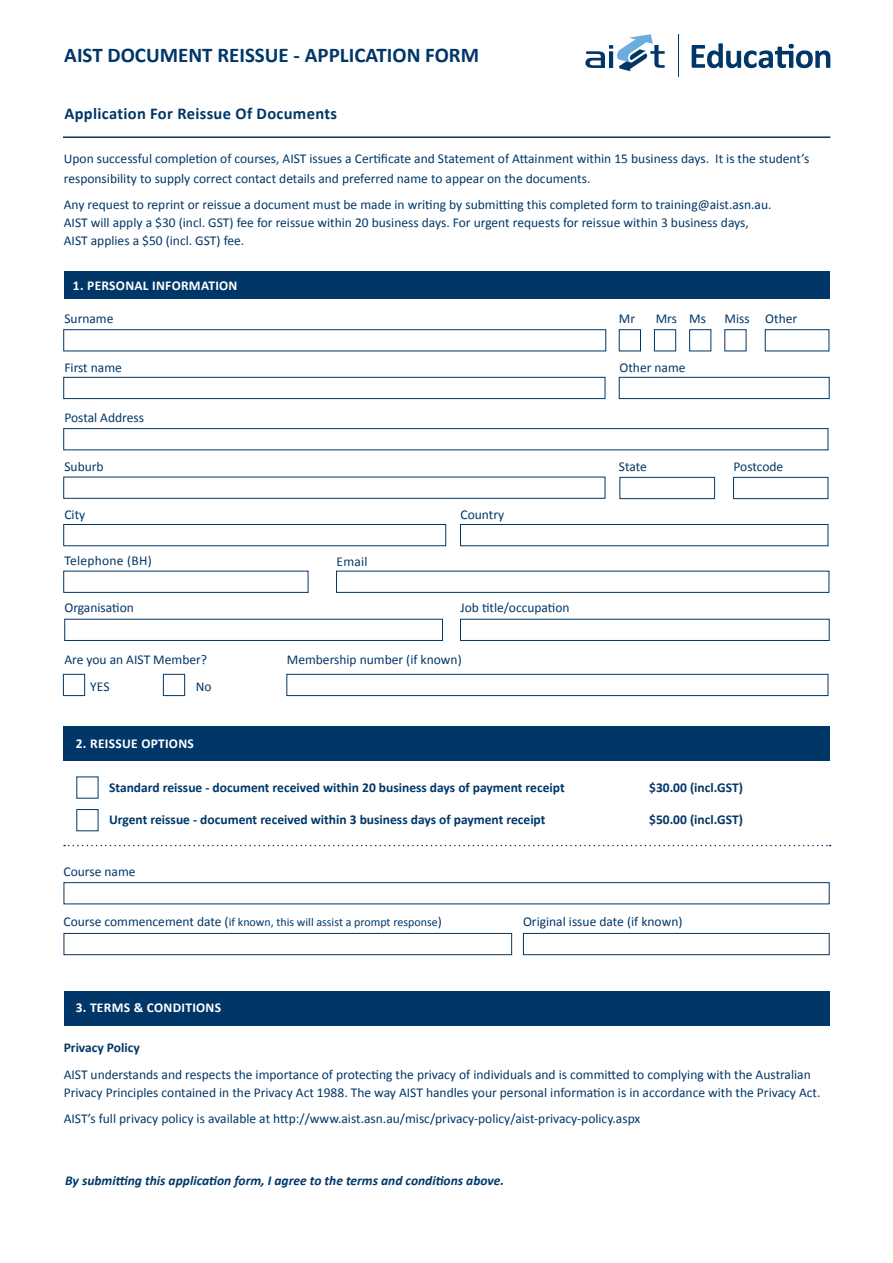
<style>
.page{position:relative;width:893px;height:1263px;background:#fff}
.page>*{position:absolute;margin:0;border:0;box-sizing:border-box;transform-origin:0 0}
.t1{font:700 21px "Calibri";color:#003768}
.t2{font:700 16.5px "Calibri";letter-spacing:.02em;color:#003768}
.t3{font:13.5px/18px "Calibri";color:#003768}
.t4{font:700 13.5px "Calibri";color:#003768}
.t5{font:italic 700 13.5px "Calibri";color:#003768}
.t6{font:700 13.5px "Calibri";letter-spacing:.02em;color:#fff}
.t7{font:13.5px "Calibri";letter-spacing:.02em;color:#003768}
.t8{font:12px "Calibri";color:#003768}
.s1{font-size:13.5px}
</style>
<div class="page">
<svg style="left:585px;top:34px;width:80px;height:37px"></svg>
<hr style="left:678px;top:34px;width:1px;height:42px;background:#003768">
<svg style="left:692px;top:43px;width:138px;height:25px"></svg>
<hr style="left:63px;top:136px;width:767px;height:2px;background:#003768">
<div style="left:64px;top:882px;width:766px;height:22px;border:1px solid #003768"></div>
<div style="left:64px;top:933px;width:448px;height:22px;border:1px solid #003768"></div>
<div style="left:523px;top:933px;width:307px;height:22px;border:1px solid #003768"></div>
<div style="left:64px;top:726px;width:766px;height:34px;background:#003768"></div>
<div style="left:64px;top:991px;width:765px;height:34px;background:#003768"></div>
<div style="left:64px;top:271px;width:765px;height:28px;background:#003768"></div>
<div style="left:63px;top:428px;width:765px;height:22px;border:1px solid #003768"></div>
<div style="left:63px;top:329px;width:543px;height:22px;border:1px solid #003768"></div>
<div style="left:654px;top:329px;width:22px;height:22px;border:1px solid #003768"></div>
<div style="left:619px;top:329px;width:22px;height:22px;border:1px solid #003768"></div>
<div style="left:619px;top:377px;width:211px;height:22px;border:1px solid #003768"></div>
<div style="left:336px;top:571px;width:493px;height:22px;border:1px solid #003768"></div>
<div style="left:64px;top:619px;width:379px;height:22px;border:1px solid #003768"></div>
<div style="left:460px;top:619px;width:370px;height:22px;border:1px solid #003768"></div>
<div style="left:689px;top:329px;width:22px;height:22px;border:1px solid #003768"></div>
<div style="left:63px;top:524px;width:383px;height:22px;border:1px solid #003768"></div>
<div style="left:733px;top:477px;width:95px;height:22px;border:1px solid #003768"></div>
<div style="left:63px;top:377px;width:542px;height:22px;border:1px solid #003768"></div>
<div style="left:63px;top:477px;width:542px;height:22px;border:1px solid #003768"></div>
<div style="left:460px;top:524px;width:368px;height:22px;border:1px solid #003768"></div>
<div style="left:63px;top:571px;width:245px;height:22px;border:1px solid #003768"></div>
<div style="left:765px;top:329px;width:64px;height:22px;border:1px solid #003768"></div>
<div style="left:619px;top:477px;width:96px;height:22px;border:1px solid #003768"></div>
<div style="left:63px;top:674px;width:22px;height:22px;border:1px solid #003768"></div>
<div style="left:163px;top:674px;width:22px;height:22px;border:1px solid #003768"></div>
<div style="left:286px;top:674px;width:542px;height:22px;border:1px solid #003768"></div>
<svg style="left:64px;top:845px;width:766px;height:1px"></svg>
<h1 class="t1" style="left:64px;top:42px;width:416px">AIST DOCUMENT REISSUE - APPLICATION FORM</h1>
<p class="t2" style="left:64px;top:103px;width:274px">Application For Reissue Of Documents</p>
<p class="t3" style="left:64px;top:149px;width:747px;line-height:19.5px">Upon successful completion of courses, AIST issues a Certificate and Statement of Attainment within 15 business days. It is the student’s responsibility to supply correct contact details and preferred name to appear on the documents.</p>
<p class="t3" style="left:64px;top:196px;width:709px">Any request to reprint or reissue a document must be made in writing by submitting this completed form to training@aist.asn.au.<br>AIST will apply a $30 (incl. GST) fee for reissue within 20 business days. For urgent requests for reissue within 3 business days,<br>AIST applies a $50 (incl. GST) fee.</p>
<p class="t6" style="left:73px;top:276px;width:166px">1. PERSONAL INFORMATION</p>
<p class="t3" style="left:64px;top:309px;width:51px">Surname</p>
<p class="t3" style="left:619px;top:309px;width:18px">Mr</p>
<p class="t3" style="left:656px;top:309px;width:52px">Mrs Ms</p>
<p class="t3" style="left:724px;top:309px;width:74px">Miss Other</p>
<p class="t3" style="left:64px;top:358px;width:59px">First name</p>
<p class="t3" style="left:619px;top:358px;width:68px">Other name</p>
<p class="t3" style="left:64px;top:408px;width:81px">Postal Address</p>
<p class="t3" style="left:64px;top:457px;width:41px">Suburb</p>
<p class="t3" style="left:64px;top:506px;width:22px">City</p>
<p class="t3" style="left:460px;top:506px;width:45px">Country</p>
<p class="t7" style="left:64px;top:552px;width:89px">Telephone (BH)</p>
<p class="t3" style="left:336px;top:552px;width:33px">Email</p>
<p class="t3" style="left:64px;top:599px;width:71px">Organisation</p>
<p class="t3" style="left:460px;top:599px;width:111px">Job title/occupation</p>
<p class="t3" style="left:64px;top:651px;width:144px">Are you an AIST Member?</p>
<p class="t3" style="left:287px;top:651px;width:176px">Membership number (if known)</p>
<p class="t3" style="left:90px;top:677px;width:21px">YES</p>
<p class="t3" style="left:196px;top:677px;width:17px">No</p>
<p class="t3" style="left:619px;top:457px;width:30px">State</p>
<p class="t3" style="left:733px;top:457px;width:51px">Postcode</p>
<p class="t6" style="left:76px;top:734px;width:120px">2. REISSUE OPTIONS</p>
<p class="t4" style="left:109px;top:778px;width:457px">Standard reissue - document received within 20 business days of payment receipt</p>
<p class="t4" style="left:649px;top:778px;width:95px">$30.00 (incl.GST)</p>
<p class="t4" style="left:109px;top:811px;width:438px">Urgent reissue - document received within 3 business days of payment receipt</p>
<p class="t4" style="left:649px;top:811px;width:95px">$50.00 (incl.GST)</p>
<p class="t3" style="left:64px;top:862px;width:74px">Course name</p>
<p class="t8" style="left:64px;top:914px;width:380px"><span class="s1">Course commencement date (</span>if known, this will assist a prompt response<span class="s1">)</span></p>
<p class="t3" style="left:523px;top:912px;width:161px">Original issue date (if known)</p>
<p class="t6" style="left:76px;top:999px;width:147px">3. TERMS &amp; CONDITIONS</p>
<p class="t4" style="left:64px;top:1039px;width:78px">Privacy Policy</p>
<p class="t3" style="left:64px;top:1065px;width:758px">AIST understands and respects the importance of protecting the privacy of individuals and is committed to complying with the Australian<br>Privacy Principles contained in the Privacy Act 1988. The way AIST handles your personal information is in accordance with the Privacy Act.</p>
<p class="t3" style="left:64px;top:1110px;width:578px">AIST’s full privacy policy is available at http://www.aist.asn.au/misc/privacy-policy/aist-privacy-policy.aspx</p>
<p class="t5" style="left:65px;top:1172px;width:440px">By submitting this application form, I agree to the terms and conditions above.</p>
</div>
